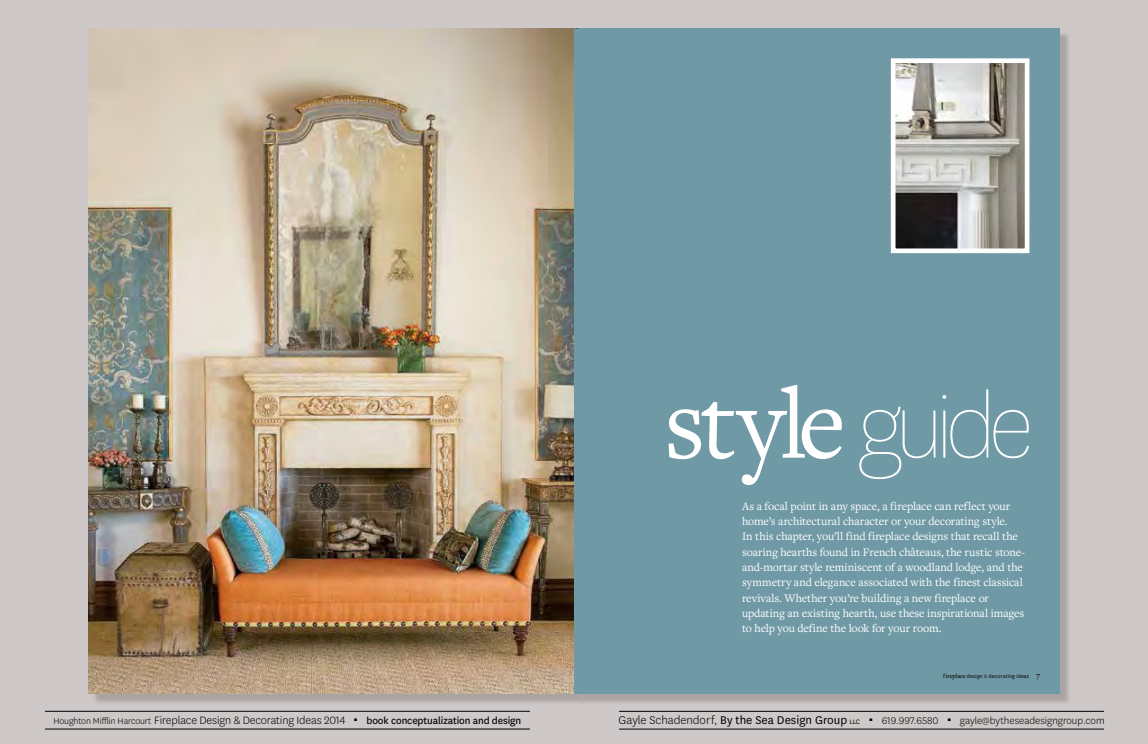
<style>
.page{position:relative;width:1148px;height:744px;background:#fff}
.page>*{position:absolute;margin:0;border:0;box-sizing:border-box;transform-origin:0 0}
.t1{font:104.5px "Freight Text Pro";letter-spacing:-.05em;color:#fff}
.t2{font:13.12px "National";color:#000}
.t3{font:600 12.75px "National";color:#377784}
.t4{font:300 12.5px "National";letter-spacing:-.01em;color:#000}
.t5{font:11.88px/15.2px "Freight Text Pro";letter-spacing:-.01em;color:#fff}
.t6{font:300 11.25px "National";color:#000}
.t7{font:6px "National";letter-spacing:.015em;color:#000}
.s1{font-size:10px}
.s2{font-weight:400;font-size:11.25px}
.s3{font-family:"National";font-weight:100;font-size:102px}
.s4{font-family:"Freight Text Pro";font-weight:500;font-size:6.38px}
.s5{font-weight:300}
.s6{font-family:"Freight Text Pro";font-size:8.5px}
.s7{font-size:7.5px}
.s8{font-size:8.75px}
</style>
<div class="page">
<div style="left:0;top:0;width:1148px;height:743px;background:#cec9c8"></div>
<hr style="left:619px;top:728px;width:484px;height:1px;background:#000">
<hr style="left:619px;top:711px;width:484px;height:1px;background:#000">
<img style="left:89px;top:28px;width:485px;height:665px">
<svg style="left:577px;top:31px;width:492px;height:672px;fill:#a9a3a6"></svg>
<div style="left:574px;top:28px;width:485px;height:665px;background:#7099a6"></div>
<img style="left:896px;top:64px;width:127px;height:183px">
<div style="left:890px;top:58px;width:139px;height:195px;border:5px solid #fff"></div>
<hr style="left:45px;top:728px;width:485px;height:1px;background:#000">
<hr style="left:45px;top:711px;width:485px;height:1px;background:#000">
<p class="t3" style="left:574px;top:17px;width:6px">t</p>
<p class="t4" style="left:53px;top:712px;width:469px"><span class="s1">Houghton Mifflin Harcourt</span> Fireplace Design &amp; Decorating Ideas 2014 <sup>.</sup> <span class="s2">book conceptualization and design</span></p>
<h1 class="t1" style="left:663px;top:355px;width:371px">style <span class="s3">guide</span></h1>
<p class="t5" style="left:742px;top:498px;width:284px">As a focal point in any space, a fireplace can reflect your home’s architectural character or your decorating style.<br>In this chapter, you’ll find fireplace designs that recall the soaring hearths found in French châteaus, the rustic stone&shy;and-mortar style reminiscent of a woodland lodge, and the symmetry and elegance associated with the finest classical revivals. Whether you’re building a new fireplace or updating an existing hearth, use these inspirational images to help you define the look for your room.</p>
<p class="t7" style="left:943px;top:672px;width:98px"><span class="s4">fireplace</span> design <span class="s5">&amp;</span> decorating ideas <span class="s6">7</span></p>
<p class="t2" style="left:618px;top:711px;width:243px"><span class="s5">Gayle Schadendorf,</span> By the Sea Design Group <span class="s7">LLC</span></p>
<p class="t6" style="left:867px;top:713px;width:239px"><sup>.</sup> 619.997.6580 <sup>.</sup> gayle<span class="s8">@</span>bytheseadesigngroup.com</p>
</div>
